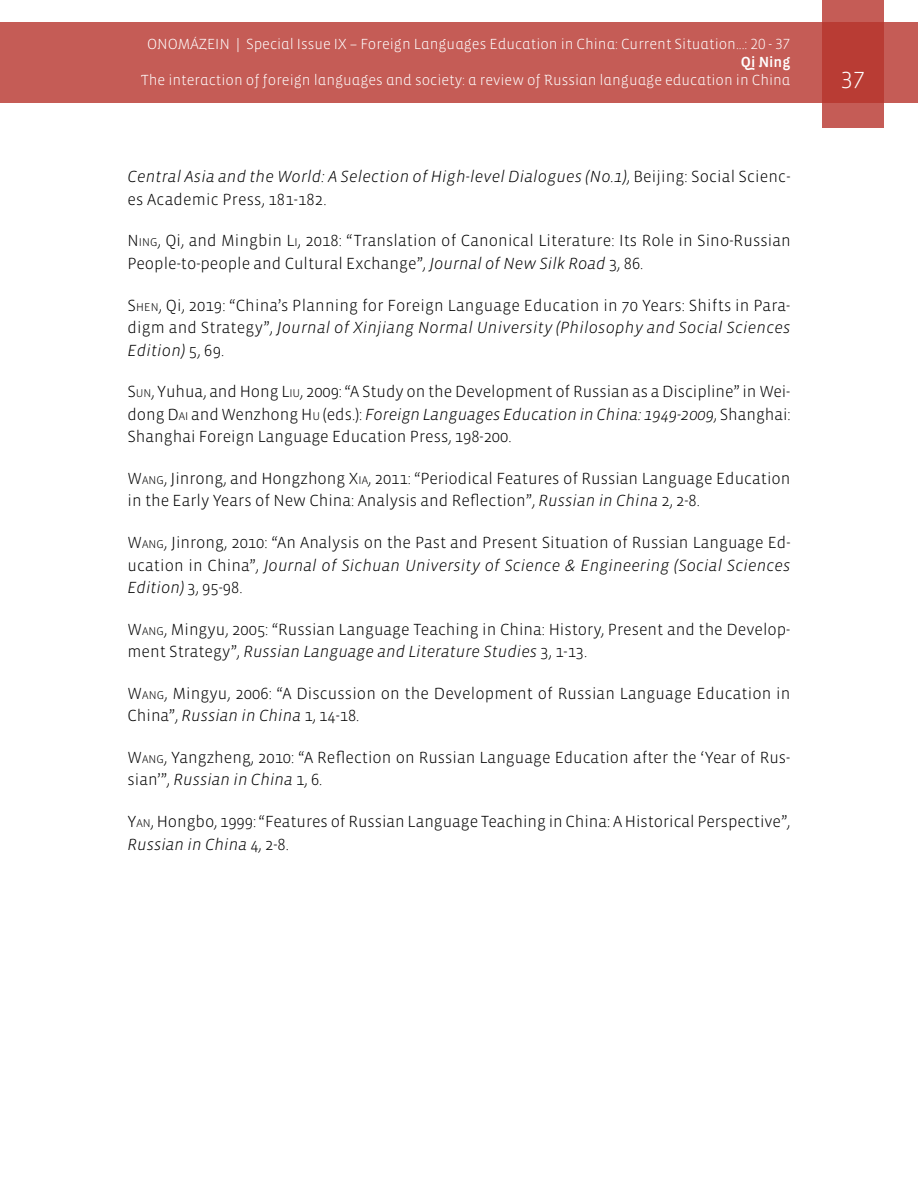
<style>
.page{position:relative;width:918px;height:1188px;background:#fff}
.page>*{position:absolute;margin:0;border:0;box-sizing:border-box;transform-origin:0 0}
.t1{font:300 24px "Vista Sans";color:#fff}
.t2{font:300 16.5px/22.5px "Vista Sans";color:#000}
.t3{font:italic 300 16.5px/22.5px "Vista Sans";letter-spacing:.01em;color:#000}
.t4{font:300 15px "Vista Sans Alt";color:#fff}
.t5{font:15px "Vista Sans Alt Med";color:#fff}
.s1{font-style:normal}
.s2{font-style:inherit}
.s3{font-size:11.55px}
.s4{font-style:italic}
</style>
<div class="page">
<div style="left:0;top:23px;width:918px;height:80px;background:#c55c56"></div>
<svg style="left:822px;top:0;width:62px;height:128px;background:#bd4740"></svg>
<p class="t4" style="left:147px;top:37px;width:645px">ONOMÁZEIN | Special Issue IX – Foreign Languages Education in China: Current Situation...: 20 - 37</p>
<p class="t5" style="left:741px;top:55px;width:51px">Qi Ning</p>
<p class="t4" style="left:141px;top:73px;width:651px">The interaction of foreign languages and society: a review of Russian language education in China</p>
<h1 class="t1" style="left:841px;top:65px;width:25px">37</h1>
<p class="t3" style="left:128px;top:166px;width:664px">Central Asia and the World: A Selection of High-level Dialogues (No.1)<span class="s1">, Beijing: Social Scienc&shy;es Academic Press, 181-182.</span></p>
<p class="t2" style="left:128px;top:230px;width:665px"><span class="s2">N</span><span class="s3">ING</span>, Qi, and Mingbin <span class="s2">L</span><span class="s3">I</span>, 2018: “Translation of Canonical Literature: Its Role in Sino-Russian<br>People-to-people and Cultural Exchange”, <span class="s4">Journal of New Silk Road</span> 3, 86.</p>
<p class="t2" style="left:128px;top:294px;width:664px;text-align:justify"><span class="s2">S</span><span class="s3">H EN</span>, Qi, 2019: “China’s Planning for Foreign Language Education in 70 Years: Shifts in Para&shy;digm and Strategy”, <span class="s4">Journal of Xinjiang Normal University (Philosophy and Social Sciences Edition)</span> 5, 69.</p>
<p class="t2" style="left:128px;top:381px;width:665px;text-align:justify"><span class="s2">S</span><span class="s3">UN</span>, Yuhua, and Hong <span class="s2">L</span><span class="s3">IU</span>, 2009: “A Study on the Development of Russian as a Discipline” in Wei&shy;dong <span class="s2">D</span><span class="s3">AI</span> and Wenzhong <span class="s2">H</span><span class="s3">U</span> (eds.): <span class="s4">Foreign Languages Education in China: 1949-2009</span>, Shanghai:<br>Shanghai Foreign Language Education Press, 198-200.</p>
<p class="t2" style="left:128px;top:467px;width:664px"><span class="s2">W</span><span class="s3">AN G</span>, Jinrong, and Hongzhong <span class="s2">X</span><span class="s3">IA</span>, 2011: “Periodical Features of Russian Language Education in the Early Years of New China: Analysis and Reflection”, <span class="s4">Russian in China</span> 2, 2-8.</p>
<p class="t2" style="left:128px;top:532px;width:664px;text-align:justify"><span class="s2">W</span><span class="s3">AN G</span>, Jinrong, 2010: “An Analysis on the Past and Present Situation of Russian Language Ed&shy;ucation in China”, <span class="s4">Journal of Sichuan University of Science &amp; Engineering (Social Sciences Edition)</span> 3, 95-98.</p>
<p class="t2" style="left:128px;top:618px;width:664px"><span class="s2">W</span><span class="s3">AN G</span>, Mingyu, 2005: “Russian Language Teaching in China: History, Present and the Develop&shy;ment Strategy”, <span class="s4">Russian Language and Literature Studies</span> 3, 1-13.</p>
<p class="t2" style="left:128px;top:682px;width:664px"><span class="s2">W</span><span class="s3">ANG</span>, Mingyu, 2006: “A Discussion on the Development of Russian Language Education in<br>China”, <span class="s4">Russian in China</span> 1, 14-18.</p>
<p class="t2" style="left:128px;top:746px;width:664px"><span class="s2">W</span><span class="s3">AN G</span>, Yangzheng, 2010: “A Reflection on Russian Language Education after the ‘Year of Rus&shy;sian’”, <span class="s4">Russian in China</span> 1, 6.</p>
<p class="t2" style="left:128px;top:811px;width:664px"><span class="s2">Y</span><span class="s3">AN</span>, Hongbo, 1999: “Features of Russian Language Teaching in China: A Historical Perspective”,<br><span class="s4">Russian in China</span> 4, 2-8.</p>
</div>
